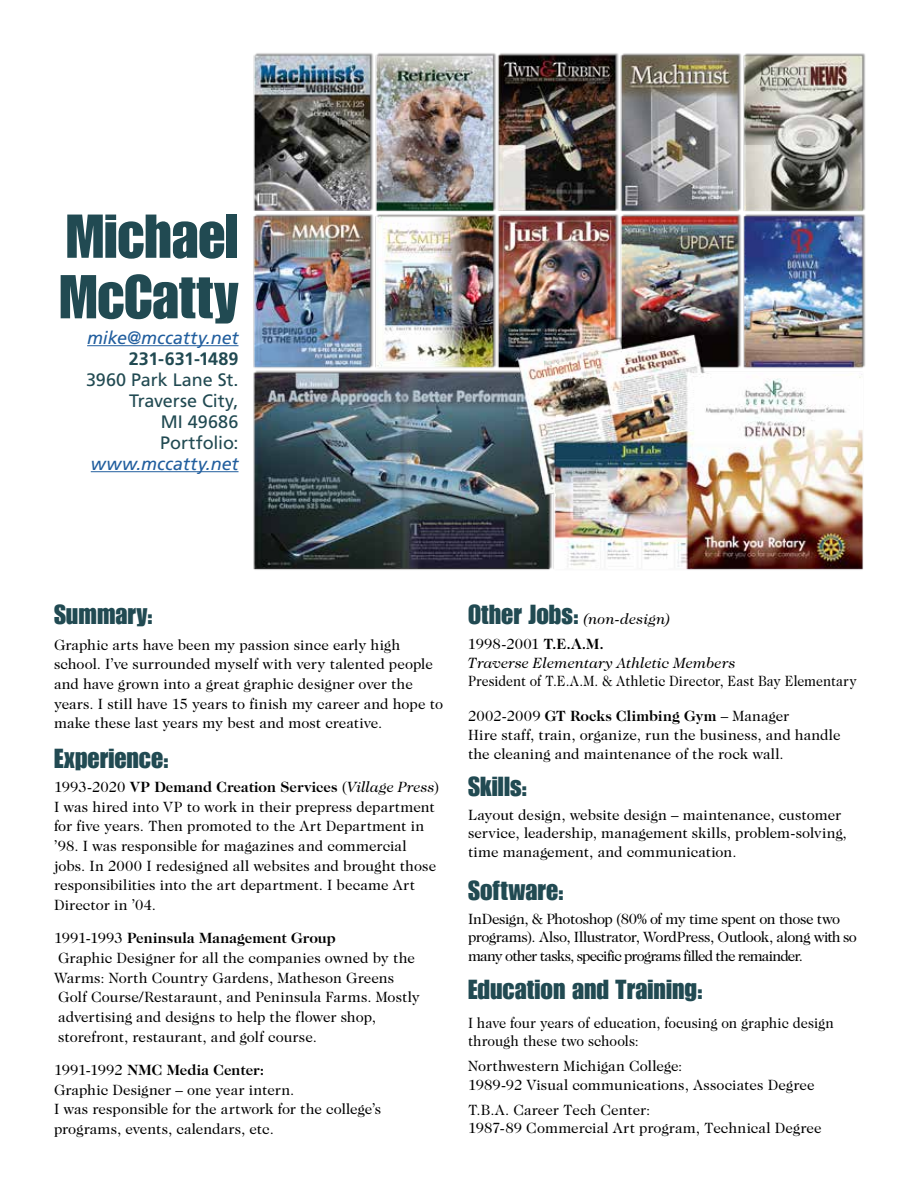
<style>
.page{position:relative;width:918px;height:1188px;background:#fff}
.page>*{position:absolute;margin:0;border:0;box-sizing:border-box;transform-origin:0 0}
.t1{font:60.6px/60.6px "Impact LT Std";color:#214a52}
.t2{font:27px "Impact LT Std";color:#214a52}
.t3{font:18px/21px "Frutiger";letter-spacing:-.005em;color:#214a52;text-align:right}
.t4{font:italic 18px "Frutiger";letter-spacing:-.005em;color:#215e9e}
.t5{font:700 18px "Frutiger";letter-spacing:-.005em;color:#214a52}
.t6{font:15px/19.6px "Caslon Two Twenty Four";color:#000}
.t7{font:15px/18.8px "Caslon Two Twenty Four";letter-spacing:-.035em;color:#000}
.t8{font:italic 15px/24.8px "Caslon Two Twenty Four";letter-spacing:.01em;color:#000}
.t9{font:15px/18.8px "Caslon Two Twenty Four";color:#000;scale:.95 1}
.t10{font:15px "Caslon Two Twenty Four";color:#000;scale:.92 1}
.s1{font-weight:700}
.s2{font-style:italic}
.s3{font-family:"Impact LT Std";font-style:normal;font-size:27px;color:#214a52}
.s4{font-style:normal}
.s5{font-weight:700;font-style:normal}
</style>
<div class="page">
<img style="left:253px;top:53px;width:613px;height:517px">
<hr style="left:87px;top:345px;width:152px;height:1px;background:#215e9e">
<hr style="left:91px;top:471px;width:148px;height:1px;background:#215e9e">
<h1 class="t1" style="left:59px;top:205px;width:181px">Michael<br>McCatty</h1>
<p class="t4" style="left:87px;top:327px;width:153px">mike@mccatty.net</p>
<p class="t5" style="left:129px;top:348px;width:111px">231-631-1489</p>
<p class="t3" style="left:86px;top:369px;width:154px">3960 Park Lane St.<br>Traverse City,<br>MI 49686<br>Portfolio:</p>
<p class="t4" style="left:91px;top:453px;width:149px">www.mccatty.net</p>
<h2 class="t2" style="left:54px;top:599px;width:101px">Summary:</h2>
<p class="t6" style="left:54px;top:635px;width:391px">Graphic arts have been my passion since early high school. I’ve surrounded myself with very talented people and have grown into a great graphic designer over the years. I still have 15 years to finish my career and hope to make these last years my best and most creative.</p>
<h2 class="t2" style="left:54px;top:743px;width:117px">Experience:</h2>
<p class="t6" style="left:54px;top:777px;width:387px">1993-2020 <span class="s1">VP Demand Creation Services</span> (<span class="s2">Village Press</span>)<br>I was hired into VP to work in their prepress department for five years. Then promoted to the Art Department in ’98. I was responsible for magazines and commercial jobs. In 2000 I redesigned all websites and brought those responsibilities into the art department. I became Art Director in ’04.</p>
<p class="t6" style="left:54px;top:928px;width:367px">1991-1993 <span class="s1">Peninsula Management Group<br></span>Graphic Designer for all the companies owned by the Warms: North Country Gardens, Matheson Greens Golf Course/Restaraunt, and Peninsula Farms. Mostly advertising and designs to help the flower shop, storefront, restaurant, and golf course.</p>
<p class="t6" style="left:54px;top:1060px;width:329px">1991-1992 <span class="s1">NMC Media Center:<br></span>Graphic Designer – one year intern.<br>I was responsible for the artwork for the college’s programs, events, calendars, etc.</p>
<p class="t8" style="left:468px;top:606px;width:205px"><span class="s3">Other Jobs:</span> (non-design)<br><span class="s4">1998-2001</span> <span class="s5">T.E.A.M.</span></p>
<p class="t8" style="left:468px;top:650px;width:269px">Traverse Elementary Athletic Members</p>
<p class="t10" style="left:468px;top:672px;width:424px">President of T.E.A.M. &amp; Athletic Director, East Bay Elementary</p>
<p class="t6" style="left:468px;top:707px;width:374px;line-height:18.8px">2002-2009 <span class="s1">GT Rocks Climbing Gym</span> – Manager<br>Hire staff, train, organize, run the business, and handle the cleaning and maintenance of the rock wall.</p>
<h2 class="t2" style="left:468px;top:771px;width:61px">Skills:</h2>
<p class="t6" style="left:468px;top:805px;width:380px;line-height:18.8px">Layout design, website design – maintenance, customer service, leadership, management skills, problem-solving, time management, and communication.</p>
<h2 class="t2" style="left:468px;top:875px;width:98px">Software:</h2>
<p class="t7" style="left:468px;top:909px;width:390px">InDesign, &amp; Photoshop (80% of my time spent on those two programs). Also, Illustrator, WordPress, Outlook, along with so many other tasks, specific programs filled the remainder.</p>
<h2 class="t2" style="left:468px;top:973px;width:237px">Education and Training:</h2>
<p class="t9" style="left:468px;top:1013px;width:387px">I have four years of education, focusing on graphic design through these two schools:</p>
<p class="t6" style="left:468px;top:1057px;width:348px;line-height:18.8px">Northwestern Michigan College:<br>1989-92 Visual communications, Associates Degree</p>
<p class="t6" style="left:468px;top:1100px;width:355px;line-height:18.8px">T.B.A. Career Tech Center:<br>1987-89 Commercial Art program, Technical Degree</p>
</div>
